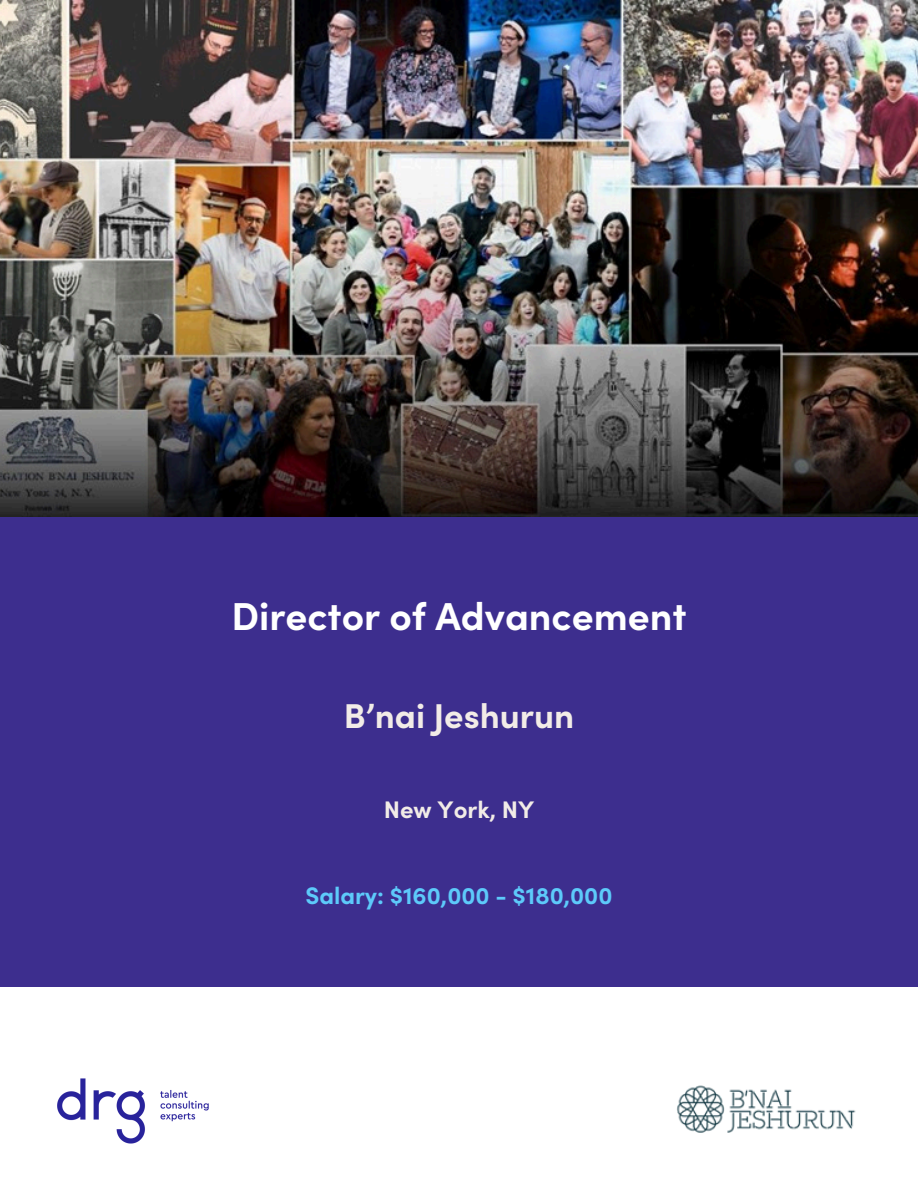
<style>
.page{position:relative;width:918px;height:1188px;background:#fff}
.page>*{position:absolute;margin:0;border:0;box-sizing:border-box;transform-origin:0 0}
.t1{font:700 39px "Sofia Pro";color:#fff}
.t2{font:700 34.5px "Sofia Pro";color:#f2ece7}
.t3{font:700 24px "Sofia Pro";color:#5dcafa}
.t4{font:700 24px "Sofia Pro";color:#f2ece7}
</style>
<div class="page">
<div style="left:0;top:516px;width:918px;height:471px;background:#3d2e8e"></div>
<img style="left:57px;top:1078px;width:152px;height:66px">
<img style="left:677px;top:1085px;width:179px;height:48px">
<img style="left:0;top:0;width:918px;height:516px">
<p class="t1" style="left:231px;top:591px;width:457px">Director of Advancement</p>
<h1 class="t2" style="left:344px;top:693px;width:232px">B’nai Jeshurun</h1>
<h2 class="t4" style="left:384px;top:793px;width:152px">New York, NY</h2>
<p class="t3" style="left:305px;top:880px;width:309px">Salary: $160,000 - $180,000</p>
</div>
